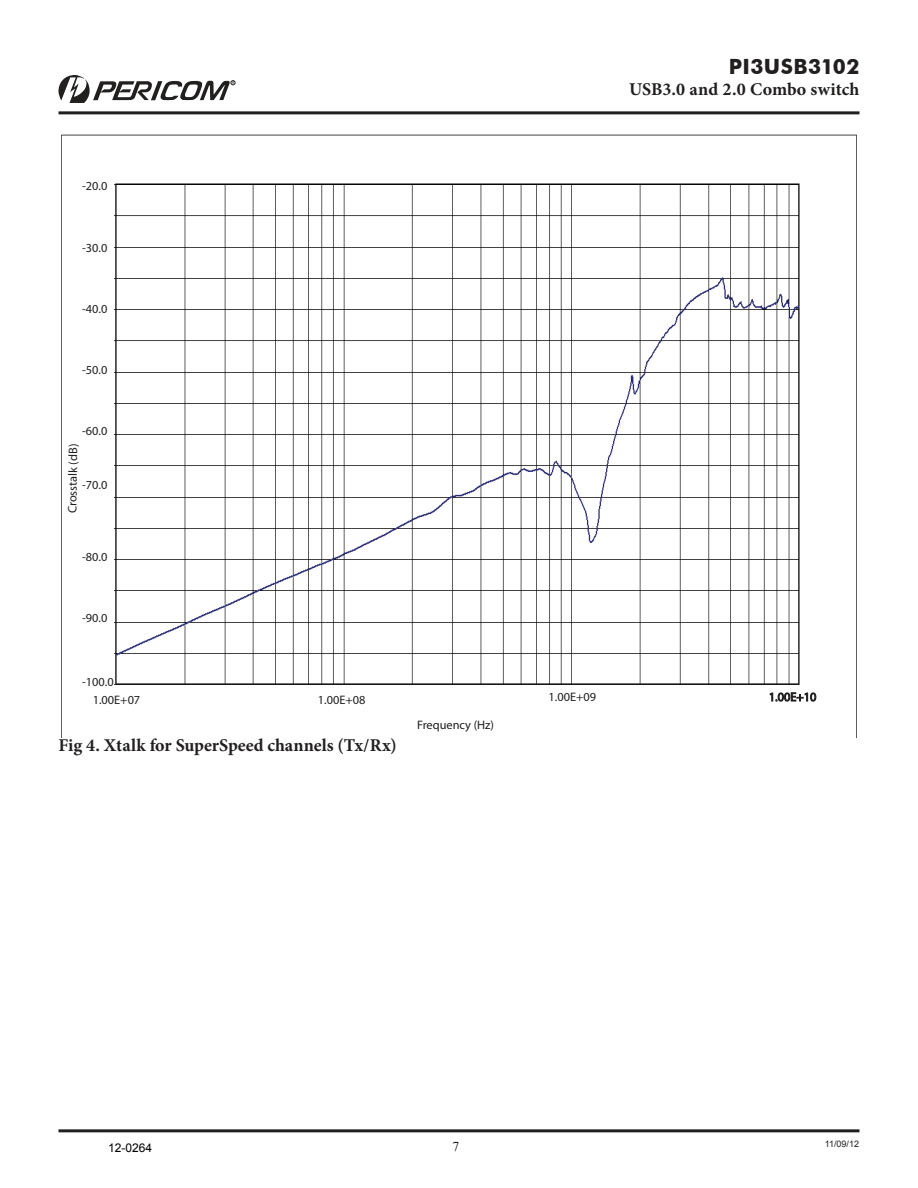
<style>
.page{position:relative;width:918px;height:1188px;background:#fff}
.page>*{position:absolute;margin:0;border:0;box-sizing:border-box;transform-origin:0 0}
.t1{font:700 21px "Futura BT";letter-spacing:.015em;color:#221f1f}
.t2{font:700 18px "Minion Pro";color:#221f1f}
.t3{font:13.5px "Times New Roman";color:#221f1f}
.t4{font:12.3px "Myriad";color:#221f1f}
.t5{font:12px "Arial";color:#000}
.t6{font:9px "Arial";color:#221f1f}
</style>
<div class="page">
<hr style="left:59px;top:1129px;width:801px;height:3px;background:#221f1f">
<svg style="left:59px;top:75px;width:176px;height:28px"></svg>
<hr style="left:59px;top:111px;width:801px;height:3px;background:#221f1f">
<img style="left:61px;top:134px;width:796px;height:604px">
<div style="left:93px;top:688px;width:730px;height:27px;background:#fff"></div>
<svg style="left:769px;top:692px;width:48px;height:10px"></svg>
<div style="left:413px;top:715px;width:98px;height:23px;background:#fff"></div>
<div style="left:64px;top:169px;width:49px;height:519px;background:#fff"></div>
<div style="left:347px;top:140px;width:209px;height:35px;background:#fff"></div>
<h1 class="t1" style="left:729px;top:55px;width:132px">PI3USB3102</h1>
<h2 class="t2" style="left:629px;top:78px;width:232px">USB3.0 and 2.0 Combo switch</h2>
<p class="t4" style="left:82px;top:181px;width:27px">-20.0</p>
<p class="t4" style="left:82px;top:243px;width:27px">-30.0</p>
<p class="t4" style="left:82px;top:304px;width:27px">-40.0</p>
<p class="t4" style="left:82px;top:366px;width:27px">-50.0</p>
<p class="t4" style="left:82px;top:427px;width:27px">-60.0</p>
<p class="t4" style="left:68px;top:513px;width:71px;rotate:-89deg">Crosstalk (dB)</p>
<p class="t4" style="left:82px;top:481px;width:27px">-70.0</p>
<p class="t4" style="left:82px;top:552px;width:27px">-80.0</p>
<p class="t4" style="left:82px;top:613px;width:27px">-90.0</p>
<p class="t4" style="left:82px;top:678px;width:33px">-100.0</p>
<p class="t4" style="left:93px;top:695px;width:49px">1.00E+07</p>
<p class="t4" style="left:318px;top:695px;width:49px">1.00E+08</p>
<p class="t4" style="left:549px;top:692px;width:49px">1.00E+09</p>
<p class="t4" style="left:417px;top:720px;width:78px">Frequency (Hz)</p>
<h2 class="t2" style="left:58px;top:738px;width:340px">Fig 4. Xtalk for SuperSpeed channels (Tx/Rx)</h2>
<p class="t5" style="left:108px;top:1141px;width:46px">12-0264</p>
<p class="t3" style="left:452px;top:1138px;width:8px">7</p>
<p class="t6" style="left:825px;top:1138px;width:36px">11/09/12</p>
</div>
